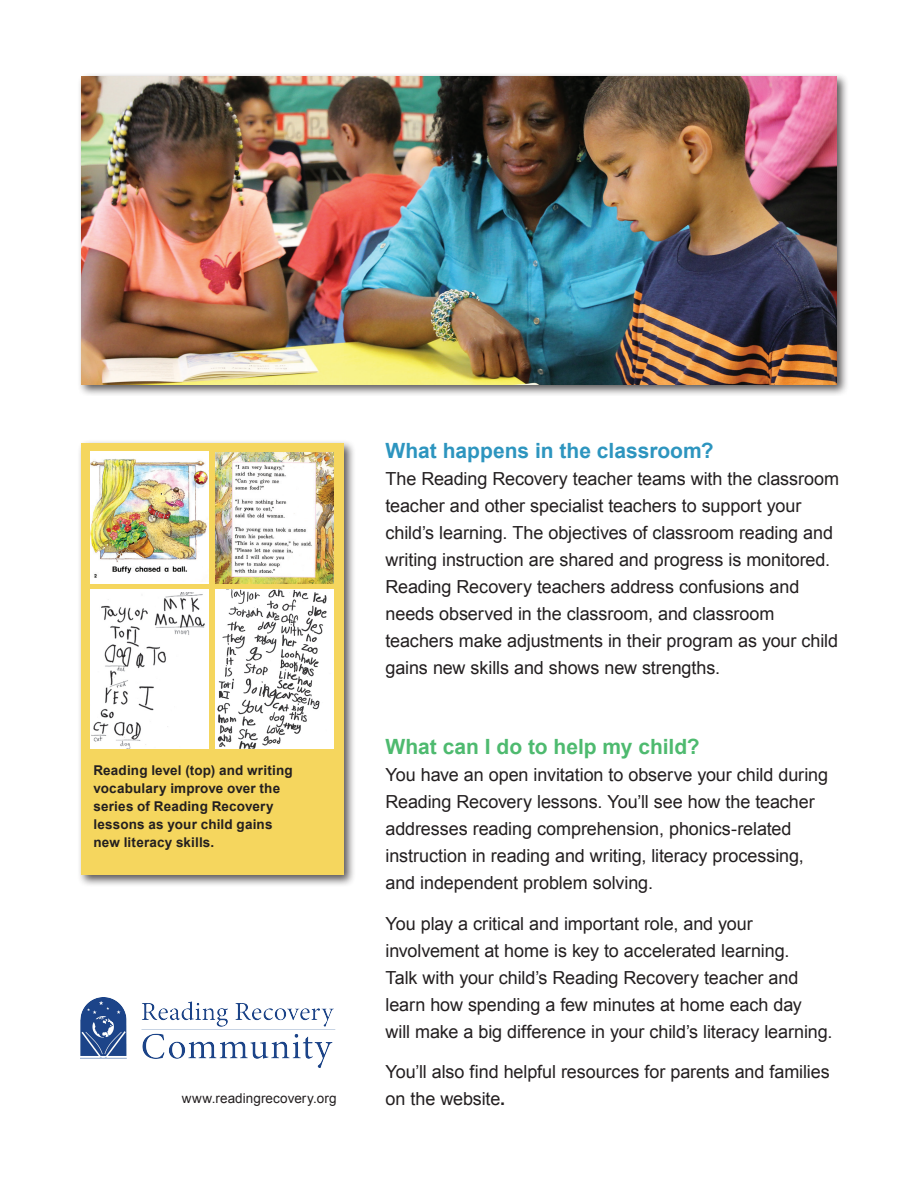
<style>
.page{position:relative;width:918px;height:1188px;background:#fff}
.page>*{position:absolute;margin:0;border:0;box-sizing:border-box;transform-origin:0 0}
.Text{font:700 21px "Arial";color:#2d95bf}
.Text-2{font:700 21px "Arial";color:#4eba6f}
.Text-3{font:18px/27px "Arial";letter-spacing:-.005em;color:#231f20}
.Text_Bullets{font:700 13.5px/18px "Arial";letter-spacing:.01em;color:#231f20}
.Text_Bullets-2{font:13.5px "Arial";letter-spacing:.005em;color:#231f20}
.s1{font-weight:700}
</style>
<div class="page">
<div style="left:77px;top:439px;width:279px;height:448px;background:#231f20;opacity:.75"></div>
<div style="left:81px;top:443px;width:262px;height:432px;background:#f5d65e"></div>
<div style="left:90px;top:590px;width:119px;height:159px;background:#fff"></div>
<img style="left:91px;top:592px;width:114px;height:156px">
<div style="left:90px;top:451px;width:118px;height:132px;background:#fff"></div>
<img style="left:217px;top:589px;width:116px;height:160px">
<img style="left:215px;top:452px;width:118px;height:131px">
<img style="left:90px;top:455px;width:119px;height:127px">
<div style="left:77px;top:72px;width:772px;height:324px;background:#231f20;opacity:.75"></div>
<img style="left:81px;top:76px;width:756px;height:308px">
<img style="left:80px;top:997px;width:256px;height:71px">
<p class="Text_Bullets" style="left:93px;top:762px;width:201px">Reading level (top) and writing vocabulary improve over the series of Reading Recovery lessons as your child gains new literacy skills.</p>
<p class="Text" style="left:386px;top:437px;width:330px">What happens in the classroom?</p>
<p class="Text-3" style="left:386px;top:466px;width:455px">The Reading Recovery teacher teams with the classroom teacher and other specialist teachers to support your child’s learning. The objectives of classroom reading and writing instruction are shared and progress is monitored.<br>Reading Recovery teachers address confusions and needs observed in the classroom, and classroom teachers make adjustments in their program as your child gains new skills and shows new strengths.</p>
<p class="Text-2" style="left:386px;top:733px;width:316px">What can I do to help my child?</p>
<p class="Text-3" style="left:386px;top:762px;width:444px">You have an open invitation to observe your child during Reading Recovery lessons. You’ll see how the teacher addresses reading comprehension, phonics-related instruction in reading and writing, literacy processing, and independent problem solving.</p>
<p class="Text-3" style="left:386px;top:910px;width:449px">You play a critical and important role, and your involvement at home is key to accelerated learning.<br>Talk with your child’s Reading Recovery teacher and learn how spending a few minutes at home each day<br>will make a big difference in your child’s literacy learning.</p>
<p class="Text-3" style="left:386px;top:1059px;width:446px">You’ll also find helpful resources for parents and families</p>
<p class="Text_Bullets-2" style="left:182px;top:1089px;width:156px">www.readingrecovery.org</p>
<p class="Text-3" style="left:386px;top:1086px;width:121px">on the website<span class="s1">.</span></p>
</div>
